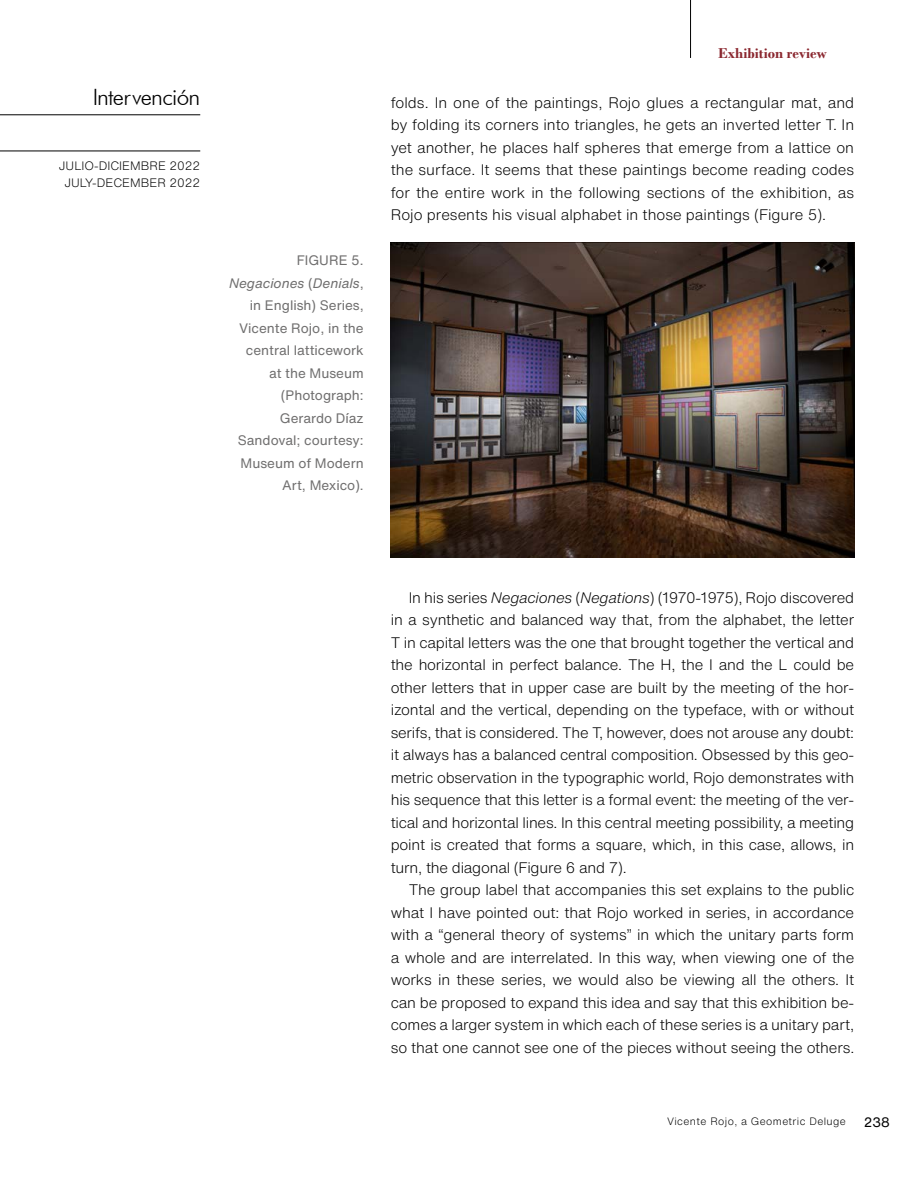
<style>
.page{position:relative;width:918px;height:1188px;background:#fff}
.page>*{position:absolute;margin:0;border:0;box-sizing:border-box;transform-origin:0 0}
.t1{font:300 22.5px "Futura BT";letter-spacing:-.03em;color:#000}
.t2{font:15px/22.5px "Helvetica Now Text Light 2";letter-spacing:-.01em;color:#000;text-align:justify}
.t3{font:700 15px "Bodoni";color:#8b2830}
.t4{font:13.5px/22.5px "Helvetica Now Text";color:#706f6f;text-align:right}
.t5{font:13.5px "Helvetica Now Text";color:#000}
.t6{font:12px/16.5px "Helvetica Now Text Light 2";color:#000;text-align:center}
.t7{font:10.5px "Helvetica Now Text Light 2";letter-spacing:.04em;color:#000}
.s1{font-style:italic}
.s2{font-family:"Helvetica Now Text";font-weight:300;font-style:italic}
</style>
<div class="page">
<hr style="left:690px;top:0;width:1px;height:58px;background:#000">
<hr style="left:0;top:115px;width:200px;height:1px;background:#000">
<hr style="left:0;top:151px;width:200px;height:1px;background:#000">
<img style="left:391px;top:243px;width:463px;height:315px">
<h1 class="t1" style="left:93px;top:83px;width:109px">Intervención</h1>
<p class="t6" style="left:59px;top:157px;width:143px">JULIO-DICIEMBRE 2022<br>JULY-DECEMBER 2022</p>
<p class="t4" style="left:229px;top:249px;width:136px">FIGURE 5.<br><span class="s1">Negaciones</span> (<span class="s1">Denials</span>, in English) Series,<br>Vicente Rojo, in the central latticework<br>at the Museum (Photograph:<br>Gerardo Díaz<br>Sandoval; courtesy:<br>Museum of Modern<br>Art, Mexico).</p>
<p class="t3" style="left:718px;top:44px;width:110px">Exhibition review</p>
<p class="t2" style="left:391px;top:90px;width:465px">folds. In one of the paintings, Rojo glues a rectangular mat, and by folding its corners into triangles, he gets an inverted letter T. In yet another, he places half spheres that emerge from a lattice on the surface. It seems that these paintings become reading codes for the entire work in the following sections of the exhibition, as Rojo presents his visual alphabet in those paintings (Figure 5).</p>
<p class="t2" style="left:391px;top:585px;width:465px;text-indent:18px">In his series <span class="s2">Negaciones</span> (<span class="s2">Negations</span>) (1970-1975), Rojo discovered in a synthetic and balanced way that, from the alphabet, the letter T in capital letters was the one that brought together the vertical and the horizontal in perfect balance. The H, the I and the L could be other letters that in upper case are built by the meeting of the hor&shy;izontal and the vertical, depending on the typeface, with or without serifs, that is considered. The T, however, does not arouse any doubt: it always has a balanced central composition. Obsessed by this geo&shy;metric observation in the typographic world, Rojo demonstrates with his sequence that this letter is a formal event: the meeting of the ver&shy;tical and horizontal lines. In this central meeting possibility, a meeting point is created that forms a square, which, in this case, allows, in turn, the diagonal (Figure 6 and 7).</p>
<p class="t2" style="left:391px;top:878px;width:465px;text-indent:18px">The group label that accompanies this set explains to the public what I have pointed out: that Rojo worked in series, in accordance with a “general theory of systems” in which the unitary parts form a whole and are interrelated. In this way, when viewing one of the works in these series, we would also be viewing all the others. It can be proposed to expand this idea and say that this exhibition be&shy;comes a larger system in which each of these series is a unitary part, so that one cannot see one of the pieces without seeing the others.</p>
<p class="t7" style="left:667px;top:1114px;width:180px">Vicente Rojo, a Geometric Deluge</p>
<p class="t5" style="left:864px;top:1112px;width:27px">238</p>
</div>
